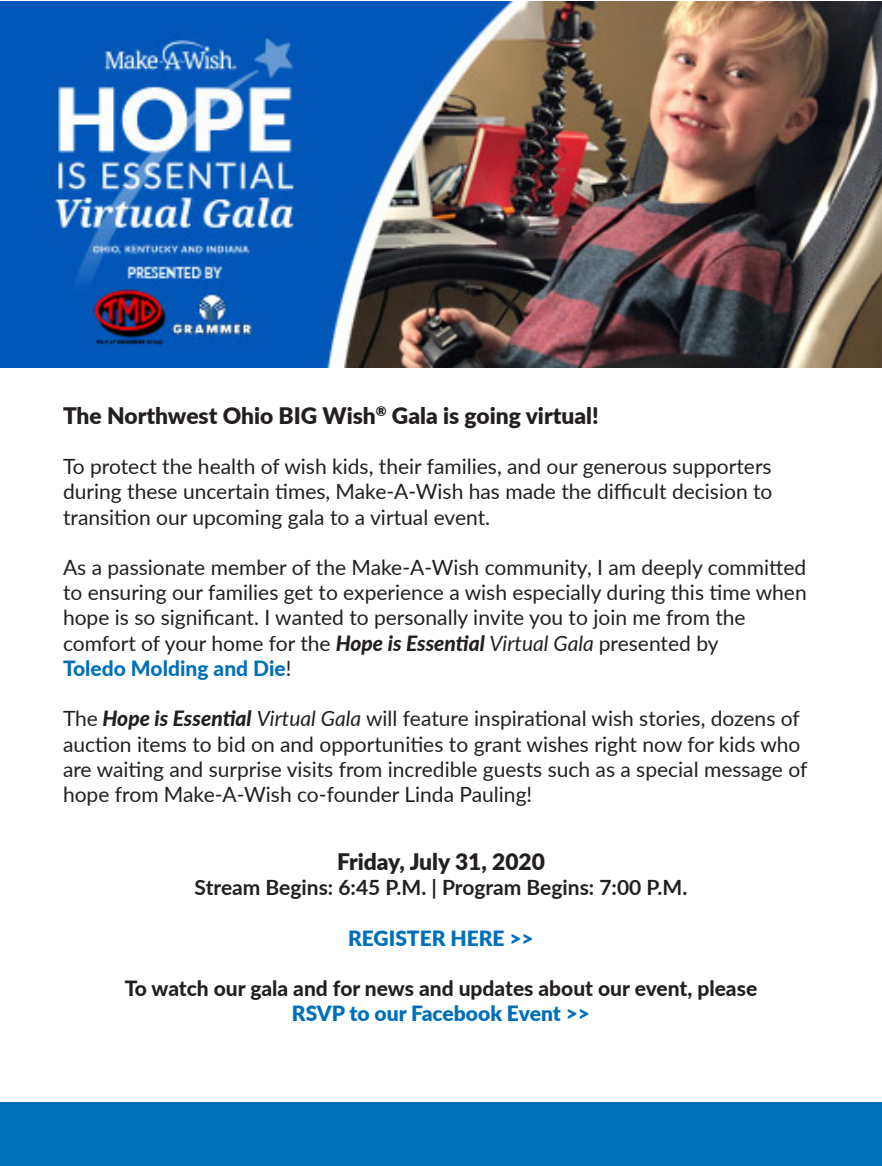
<style>
.page{position:relative;width:882px;height:1166px;background:#fff}
.page>*{position:absolute;margin:0;border:0;box-sizing:border-box;transform-origin:0 0}
.t1{font:900 22.75px "Lato";color:#231f20}
.t2{font:21px/25.2px "Lato";color:#231f20}
.t3{font:800 21px/25.2px "Lato";color:#231f20;text-align:center}
.t4{font:700 21px "Lato";color:#231f20}
.t5{font:900 21px "Lato";color:#006fba}
.s1{font-weight:800;font-style:italic}
.s2{font-style:italic}
.s3{font-weight:800;color:#006fba}
.s4{font-weight:900;color:#006fba}
</style>
<div class="page">
<img style="left:0;top:2px;width:882px;height:365px">
<div style="left:0;top:1102px;width:882px;height:64px;background:#006fba"></div>
<p class="t1" style="left:63px;top:398px;width:537px">The Northwest Ohio BIG Wish<sup>®</sup> Gala is going virtual!</p>
<p class="t2" style="left:63px;top:453px;width:711px;text-align:justify">To protect the health of wish kids, their families, and our generous supporters during these uncertain times, Make-A-Wish has made the difficult decision to transition our upcoming gala to a virtual event.</p>
<p class="t2" style="left:63px;top:554px;width:745px">As a passionate member of the Make-A-Wish community, I am deeply committed to ensuring our families get to experience a wish especially during this time when hope is so significant. I wanted to personally invite you to join me from the comfort of your home for the <span class="s1">Hope is Essential</span> <span class="s2">Virtual Gala</span> presented by<br><span class="s3">Toledo Molding and Die</span>!</p>
<p class="t2" style="left:63px;top:705px;width:746px">The <span class="s1">Hope is Essential</span> <span class="s2">Virtual Gala</span> will feature inspirational wish stories, dozens of auction items to bid on and opportunities to grant wishes right now for kids who are waiting and surprise visits from incredible guests such as a special message of hope from Make-A-Wish co-founder Linda Pauling!</p>
<p class="t1" style="left:337px;top:844px;width:209px">Friday, July 31, 2020</p>
<p class="t4" style="left:195px;top:872px;width:494px">Stream Begins: 6:45 P.M. | Program Begins: 7:00 P.M.</p>
<p class="t5" style="left:348px;top:922px;width:187px">REGISTER HERE &gt;&gt;</p>
<p class="t3" style="left:125px;top:975px;width:634px">To watch our gala and for news and updates about our event, please<br><span class="s4">RSVP to our Facebook Event &gt;&gt;</span></p>
</div>
